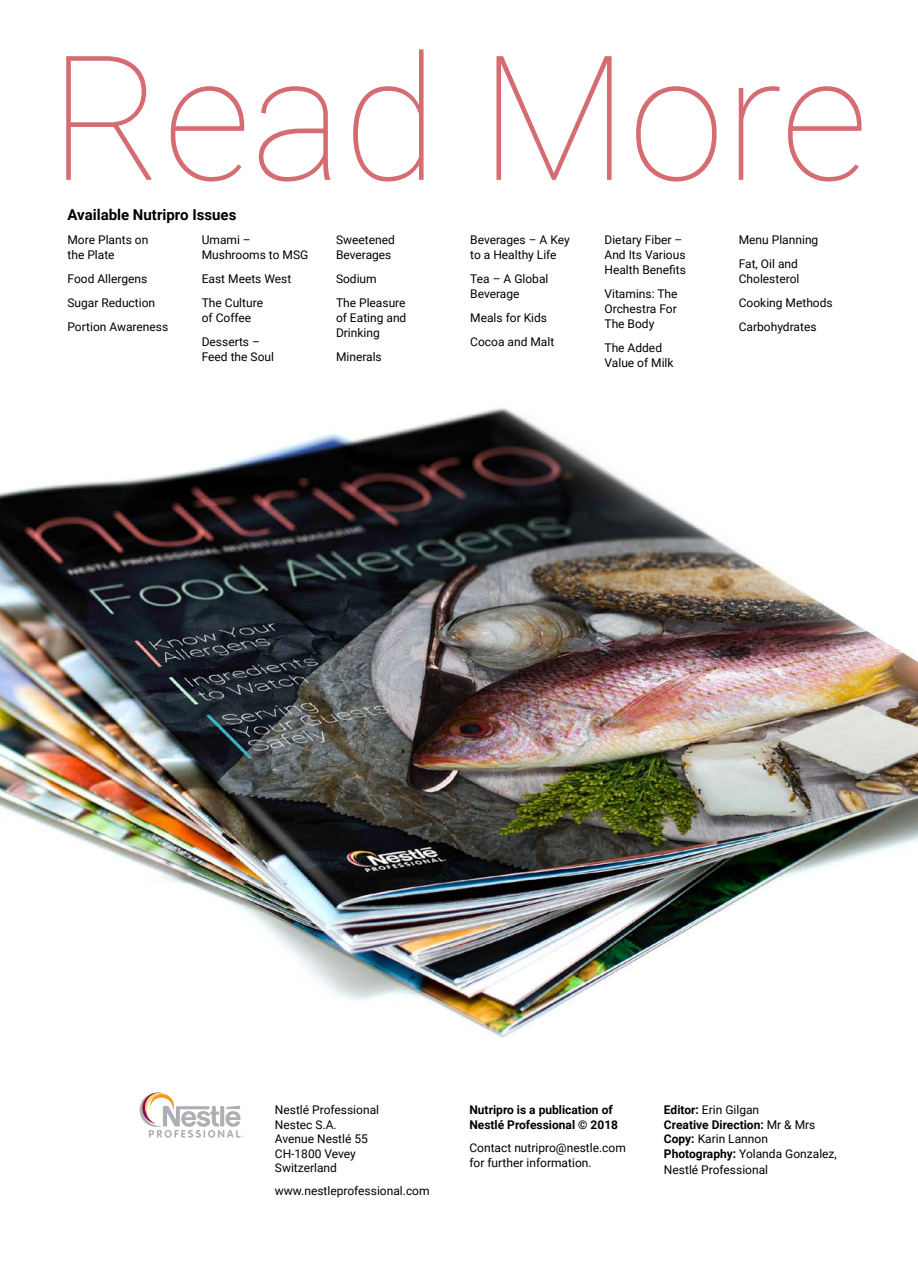
<style>
.page{position:relative;width:918px;height:1263px;background:#fff}
.page>*{position:absolute;margin:0;border:0;box-sizing:border-box;transform-origin:0 0}
.t1{font:100 173.85px "Roboto";color:#d56c71}
.t2{font:700 15px "Roboto";color:#000}
.t3{font:12px/15px "Roboto";color:#000}
.t4{font:700 12px/14.4px "Roboto";color:#000}
.s1{font-weight:700}
</style>
<div class="page">
<img style="left:0;top:408px;width:918px;height:630px">
<svg style="left:139px;top:1092px;width:104px;height:46px"></svg>
<h1 class="t1" style="left:50px;top:-4px;width:820px">Read More</h1>
<p class="t2" style="left:68px;top:204px;width:170px">Available Nutripro Issues</p>
<p class="t3" style="left:68px;top:232px;width:82px">More Plants on the Plate</p>
<p class="t3" style="left:68px;top:267px;width:102px;line-height:24px">Food Allergens<br>Sugar Reduction<br>Portion Awareness</p>
<p class="t3" style="left:605px;top:232px;width:83px">Dietary Fiber –<br>And Its Various<br>Health Benefits</p>
<p class="t3" style="left:605px;top:286px;width:75px;text-align:justify">Vitamins: The Orchestra For The Body</p>
<p class="t3" style="left:605px;top:340px;width:71px">The Added<br>Value of Milk</p>
<p class="t3" style="left:336px;top:232px;width:60px">Sweetened<br>Beverages</p>
<p class="t3" style="left:336px;top:267px;width:71px;line-height:24px">Sodium<br>The Pleasure</p>
<p class="t3" style="left:336px;top:310px;width:72px">of Eating and<br>Drinking</p>
<p class="t3" style="left:336px;top:349px;width:47px">Minerals</p>
<p class="t3" style="left:739px;top:228px;width:81px;line-height:24px">Menu Planning<br>Fat, Oil and</p>
<p class="t3" style="left:739px;top:267px;width:95px;line-height:24px">Cholesterol<br>Cooking Methods<br>Carbohydrates</p>
<p class="t3" style="left:202px;top:232px;width:108px">Umami –<br>Mushrooms to MSG</p>
<p class="t3" style="left:202px;top:267px;width:91px;line-height:24px">East Meets West<br>The Culture</p>
<p class="t3" style="left:202px;top:306px;width:60px;line-height:24px">of Coffee<br>Desserts –</p>
<p class="t3" style="left:202px;top:349px;width:74px">Feed the Soul</p>
<p class="t3" style="left:470px;top:232px;width:101px">Beverages – A Key to a Healthy Life</p>
<p class="t3" style="left:470px;top:271px;width:80px">Tea – A Global<br>Beverage</p>
<p class="t3" style="left:470px;top:306px;width:86px;line-height:24px">Meals for Kids<br>Cocoa and Malt</p>
<p class="t3" style="left:275px;top:1102px;width:106px;line-height:14.4px">Nestlé Professional<br>Nestec S.A.<br>Avenue Nestlé 55<br>CH-1800 Vevey<br>Switzerland</p>
<p class="t3" style="left:275px;top:1183px;width:156px">www.nestleprofessional.com</p>
<p class="t4" style="left:469px;top:1102px;width:150px">Nutripro is a publication of<br>Nestlé Professional © 2018</p>
<p class="t3" style="left:469px;top:1140px;width:158px;line-height:14.4px">Contact nutripro@nestle.com for further information.</p>
<p class="t3" style="left:664px;top:1102px;width:174px;line-height:14.4px"><span class="s1">Editor:</span> Erin Gilgan<br><span class="s1">Creative Direction:</span> Mr &amp; Mrs<br><span class="s1">Copy:</span> Karin Lannon<br><span class="s1">Photography:</span> Yolanda Gonzalez,</p>
<p class="t3" style="left:664px;top:1162px;width:106px">Nestlé Professional</p>
</div>
